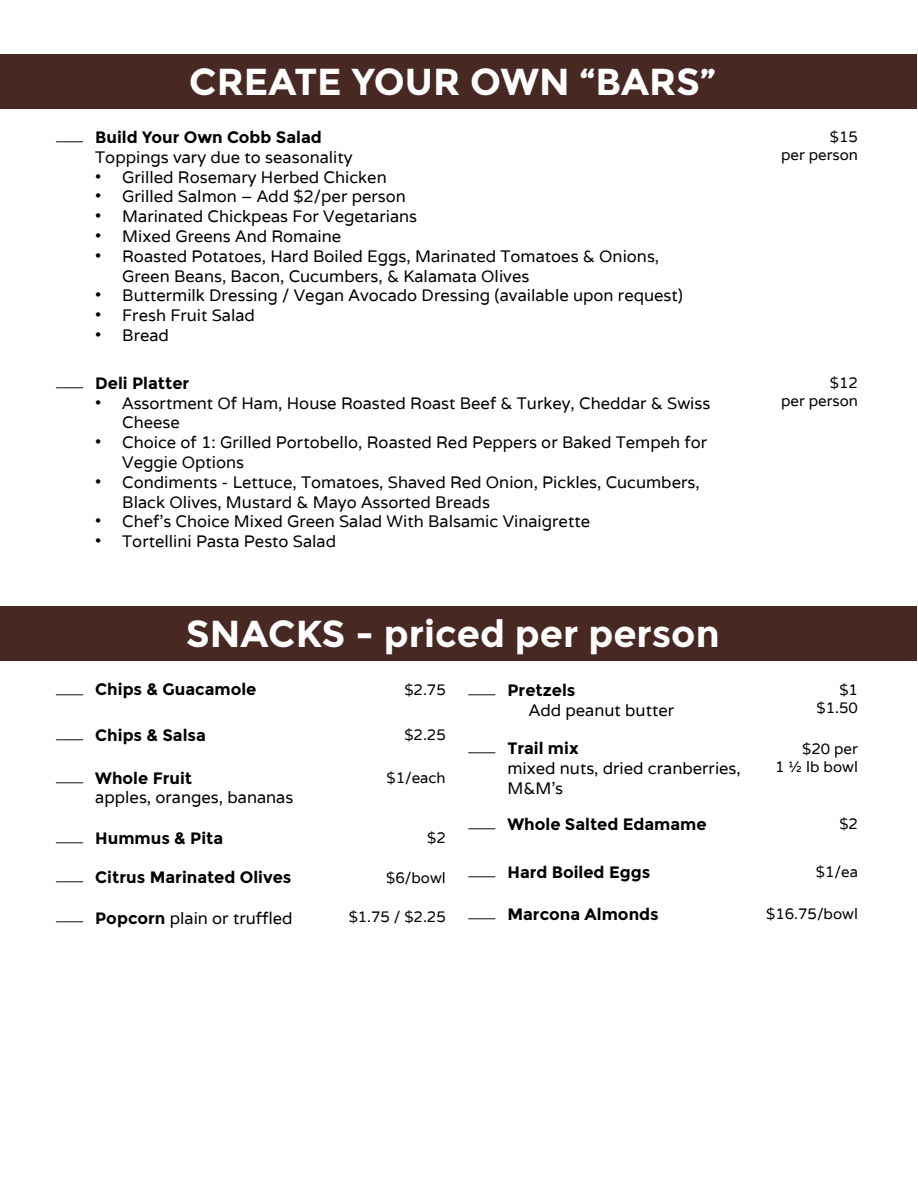
<style>
.page{position:relative;width:918px;height:1188px;background:#fff}
.page>*{position:absolute;margin:0;border:0;box-sizing:border-box;transform-origin:0 0}
.t1{font:700 37.5px "Montserrat";color:#fff}
.t2{font:16.5px/19.8px "Varela";color:#000}
.t3{font:700 16.5px "Montserrat";color:#000}
.t4{font:15px/18px "Varela";color:#000;text-align:right}
.s1{font-family:"Montserrat";font-weight:700}
</style>
<div class="page">
<div style="left:1px;top:54px;width:916px;height:55px;background:#472823"></div>
<div style="left:1px;top:606px;width:916px;height:55px;background:#472823"></div>
<h1 class="t1" style="left:189px;top:59px;width:528px">CREATE YOUR OWN “BARS”</h1>
<p class="t3" style="left:56px;top:127px;width:267px"><sup>___</sup> Build Your Own Cobb Salad</p>
<p class="t2" style="left:95px;top:147px;width:259px">Toppings vary due to seasonality</p>
<p class="t2" style="left:95px;top:167px;width:293px">• Grilled Rosemary Herbed Chicken</p>
<p class="t2" style="left:95px;top:186px;width:312px">• Grilled Salmon – Add $2/per person</p>
<p class="t2" style="left:95px;top:206px;width:323px">• Marinated Chickpeas For Vegetarians</p>
<p class="t2" style="left:95px;top:226px;width:247px">• Mixed Greens And Romaine</p>
<p class="t2" style="left:122px;top:246px;width:538px;text-indent:-27px">• Roasted Potatoes, Hard Boiled Eggs, Marinated Tomatoes &amp; Onions,<br>Green Beans, Bacon, Cucumbers, &amp; Kalamata Olives</p>
<p class="t2" style="left:95px;top:285px;width:589px">• Buttermilk Dressing / Vegan Avocado Dressing (available upon request)</p>
<p class="t2" style="left:95px;top:305px;width:161px">• Fresh Fruit Salad</p>
<p class="t2" style="left:95px;top:325px;width:75px">• Bread</p>
<p class="t3" style="left:56px;top:373px;width:135px"><sup>___</sup> Deli Platter</p>
<p class="t2" style="left:122px;top:393px;width:590px;text-indent:-27px">• Assortment Of Ham, House Roasted Roast Beef &amp; Turkey, Cheddar &amp; Swiss<br>Cheese</p>
<p class="t2" style="left:122px;top:432px;width:586px;text-indent:-27px">• Choice of 1: Grilled Portobello, Roasted Red Peppers or Baked Tempeh for<br>Veggie Options</p>
<p class="t2" style="left:122px;top:472px;width:579px;text-indent:-27px">• Condiments - Lettuce, Tomatoes, Shaved Red Onion, Pickles, Cucumbers,<br>Black Olives, Mustard &amp; Mayo Assorted Breads</p>
<p class="t2" style="left:95px;top:511px;width:496px">• Chef’s Choice Mixed Green Salad With Balsamic Vinaigrette</p>
<p class="t2" style="left:95px;top:531px;width:242px">• Tortellini Pasta Pesto Salad</p>
<h1 class="t1" style="left:186px;top:611px;width:535px">SNACKS - priced per person</h1>
<p class="t3" style="left:56px;top:680px;width:202px"><sup>___</sup> Chips &amp; Guacamole</p>
<p class="t4" style="left:404px;top:680px;width:43px">$2.75</p>
<p class="t3" style="left:56px;top:725px;width:151px"><sup>___</sup> Chips &amp; Salsa</p>
<p class="t4" style="left:404px;top:725px;width:43px">$2.25</p>
<p class="t3" style="left:56px;top:768px;width:137px"><sup>___</sup> Whole Fruit</p>
<p class="t2" style="left:95px;top:788px;width:200px">apples, oranges, bananas</p>
<p class="t3" style="left:468px;top:681px;width:109px"><sup>___</sup> Pretzels</p>
<p class="t2" style="left:529px;top:700px;width:147px">Add peanut butter</p>
<p class="t3" style="left:468px;top:739px;width:112px"><sup>___</sup> Trail mix</p>
<p class="t2" style="left:507px;top:758px;width:235px">mixed nuts, dried cranberries,<br>M&amp;M’s</p>
<p class="t4" style="left:387px;top:768px;width:61px">$1/each</p>
<p class="t4" style="left:781px;top:128px;width:78px">$15<br>per person</p>
<p class="t4" style="left:781px;top:374px;width:78px">$12<br>per person</p>
<p class="t4" style="left:817px;top:680px;width:43px">$1 $1.50</p>
<p class="t4" style="left:775px;top:739px;width:84px">$20 per<br>1 ½ lb bowl</p>
<p class="t3" style="left:56px;top:828px;width:169px"><sup>___</sup> Hummus &amp; Pita</p>
<p class="t4" style="left:427px;top:828px;width:20px">$2</p>
<p class="t3" style="left:56px;top:868px;width:237px"><sup>___</sup> Citrus Marinated Olives</p>
<p class="t4" style="left:386px;top:868px;width:61px">$6/bowl</p>
<p class="t2" style="left:56px;top:908px;width:238px"><sup>___</sup> <span class="s1">Popcorn</span> plain or truffled</p>
<p class="t4" style="left:349px;top:908px;width:99px">$1.75 / $2.25</p>
<p class="t3" style="left:468px;top:814px;width:240px"><sup>___</sup> Whole Salted Edamame</p>
<p class="t4" style="left:839px;top:815px;width:20px">$2</p>
<p class="t3" style="left:468px;top:862px;width:183px"><sup>___</sup> Hard Boiled Eggs</p>
<p class="t4" style="left:816px;top:862px;width:44px">$1/ea</p>
<p class="t3" style="left:468px;top:904px;width:192px"><sup>___</sup> Marcona Almonds</p>
<p class="t4" style="left:766px;top:905px;width:93px">$16.75/bowl</p>
</div>
